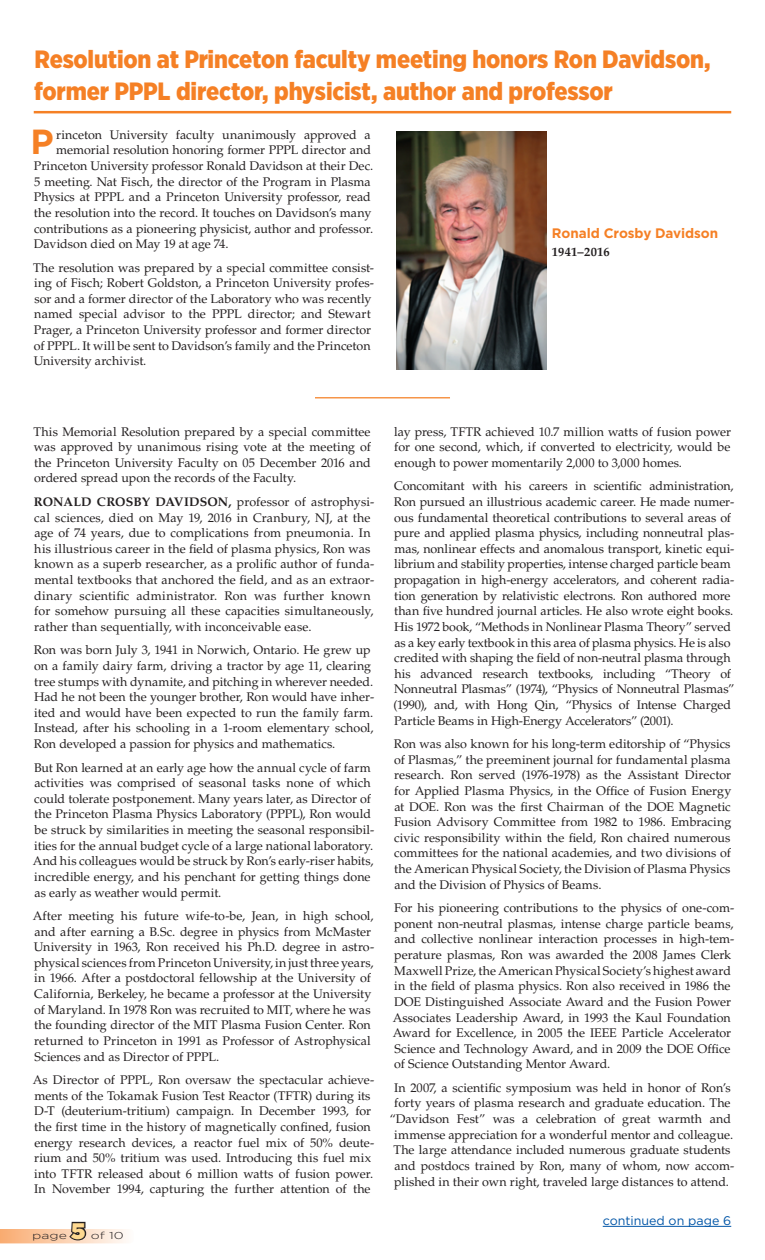
<style>
.page{position:relative;width:765px;height:1260px;background:#fff}
.page>*{position:absolute;margin:0;border:0;box-sizing:border-box;transform-origin:0 0}
.t1{font:700 34.88px "Gotham";color:#f58025}
.t2{font:900 25px/31.2px "Gotham Narrow";letter-spacing:-.01em;color:#f58025}
.t3{font:900 22.5px "Gotham";color:#ffd990}
.t4{font:700 13.75px "Gotham";letter-spacing:-.005em;color:#f58025}
.t5{font:12.5px/15.6px "Palatino LT Std";color:#231f20}
.t6{font:12.5px "Gotham";color:#0055a7}
.t7{font:700 12.5px "Palatino LT Std";letter-spacing:.015em;color:#231f20}
.t8{font:300 10px "Gotham";color:#231f20;scale:1.4 1}
.s1{font-weight:700}
</style>
<div class="page">
<img style="left:396px;top:132px;width:150px;height:238px">
<hr style="left:603px;top:1226px;width:128px;height:1px;background:#0055a7">
<hr style="left:315px;top:397px;width:135px;height:1px;background:#f58025">
<svg style="left:0;top:1221px;width:126px;height:22px"></svg>
<hr style="left:34px;top:111px;width:697px;height:2px;background:#f58025">
<h2 class="t2" style="left:34px;top:44px;width:678px">Resolution at Princeton faculty meeting honors Ron Davidson, former PPPL director, physicist, author and professor</h2>
<h1 class="t1" style="left:31px;top:119px;width:25px">P</h1>
<p class="t5" style="left:56px;top:127px;width:316px">rinceton University faculty unanimously approved a</p>
<p class="t5" style="left:56px;top:143px;width:316px">memorial resolution honoring former PPPL director and</p>
<p class="t5" style="left:34px;top:158px;width:341px">Princeton University professor Ronald Davidson at their Dec.</p>
<p class="t5" style="left:34px;top:174px;width:338px">5 meeting. Nat Fisch, the director of the Program in Plasma</p>
<p class="t5" style="left:34px;top:189px;width:339px">Physics at PPPL and a Princeton University professor, read</p>
<p class="t5" style="left:34px;top:205px;width:339px">the resolution into the record. It touches on Davidson’s many</p>
<p class="t5" style="left:34px;top:221px;width:341px">contributions as a pioneering physicist, author and professor.</p>
<p class="t5" style="left:34px;top:236px;width:196px">Davidson died on May 19 at age 74.</p>
<p class="t5" style="left:33px;top:260px;width:342px">The resolution was prepared by a special committee consist&shy;ing of Fisch; Robert Goldston, a Princeton University profes&shy;sor and a former director of the Laboratory who was recently named special advisor to the PPPL director; and Stewart Prager, a Princeton University professor and former director of PPPL. It will be sent to Davidson’s family and the Princeton University archivist.</p>
<p class="t4" style="left:552px;top:224px;width:168px">Ronald Crosby Davidson</p>
<p class="t7" style="left:552px;top:244px;width:59px">1941–2016</p>
<p class="t5" style="left:33px;top:424px;width:339px;text-align:justify">This Memorial Resolution prepared by a special committee was approved by unanimous rising vote at the meeting of the Princeton University Faculty on 05 December 2016 and ordered spread upon the records of the Faculty.</p>
<p class="t5" style="left:34px;top:494px;width:342px"><span class="s1">RONALD CROSBY DAVIDSON,</span> professor of astrophysi&shy;cal sciences, died on May 19, 2016 in Cranbury, NJ, at the age of 74 years, due to complications from pneumonia. In his illustrious career in the field of plasma physics, Ron was known as a superb researcher, as a prolific author of funda&shy;mental textbooks that anchored the field, and as an extraor&shy;dinary scientific administrator. Ron was further known for somehow pursuing all these capacities simultaneously, rather than sequentially, with inconceivable ease.</p>
<p class="t5" style="left:34px;top:643px;width:342px">Ron was born July 3, 1941 in Norwich, Ontario. He grew up on a family dairy farm, driving a tractor by age 11, clearing tree stumps with dynamite, and pitching in wherever needed.<br>Had he not been the younger brother, Ron would have inher&shy;ited and would have been expected to run the family farm.<br>Instead, after his schooling in a 1-room elementary school, Ron developed a passion for physics and mathematics.</p>
<p class="t5" style="left:33px;top:760px;width:343px">But Ron learned at an early age how the annual cycle of farm activities was comprised of seasonal tasks none of which could tolerate postponement. Many years later, as Director of the Princeton Plasma Physics Laboratory (PPPL), Ron would be struck by similarities in meeting the seasonal responsibil&shy;ities for the annual budget cycle of a large national laboratory.<br>And his colleagues would be struck by Ron’s early-riser habits, incredible energy, and his penchant for getting things done as early as weather would permit.</p>
<p class="t5" style="left:33px;top:908px;width:343px">After meeting his future wife-to-be, Jean, in high school, and after earning a B.Sc. degree in physics from McMaster University in 1963, Ron received his Ph.D. degree in astro&shy;physical sciences from Princeton University, in just three years, in 1966. After a postdoctoral fellowship at the University of California, Berkeley, he became a professor at the University of Maryland. In 1978 Ron was recruited to MIT, where he was the founding director of the MIT Plasma Fusion Center. Ron returned to Princeton in 1991 as Professor of Astrophysical Sciences and as Director of PPPL.</p>
<p class="t5" style="left:33px;top:1072px;width:343px">As Director of PPPL, Ron oversaw the spectacular achieve&shy;ments of the Tokamak Fusion Test Reactor (TFTR) during its D-T (deuterium-tritium) campaign. In December 1993, for the first time in the history of magnetically confined, fusion energy research devices, a reactor fuel mix of 50% deute&shy;rium and 50% tritium was used. Introducing this fuel mix into TFTR released about 6 million watts of fusion power.<br>In November 1994, capturing the further attention of the</p>
<p class="t8" style="left:32px;top:1229px;width:26px">page</p>
<h3 class="t3" style="left:71px;top:1215px;width:16px">5</h3>
<p class="t8" style="left:91px;top:1229px;width:25px">of 10</p>
<p class="t5" style="left:394px;top:424px;width:338px;text-align:justify">lay press, TFTR achieved 10.7 million watts of fusion power for one second, which, if converted to electricity, would be enough to power momentarily 2,000 to 3,000 homes.</p>
<p class="t5" style="left:394px;top:478px;width:342px">Concomitant with his careers in scientific administration, Ron pursued an illustrious academic career. He made numer&shy;ous fundamental theoretical contributions to several areas of pure and applied plasma physics, including nonneutral plas&shy;mas, nonlinear effects and anomalous transport, kinetic equi&shy;librium and stability properties, intense charged particle beam propagation in high-energy accelerators, and coherent radia&shy;tion generation by relativistic electrons. Ron authored more than five hundred journal articles. He also wrote eight books.<br>His 1972 book, “Methods in Nonlinear Plasma Theory” served as a key early textbook in this area of plasma physics. He is also credited with shaping the field of non-neutral plasma through his advanced research textbooks, including “Theory of Nonneutral Plasmas” (1974), “Physics of Nonneutral Plasmas” (1990), and, with Hong Qin, “Physics of Intense Charged Particle Beams in High-Energy Accelerators” (2001).</p>
<p class="t5" style="left:394px;top:736px;width:339px;text-align:justify">Ron was also known for his long-term editorship of “Physics of Plasmas,” the preeminent journal for fundamental plasma research. Ron served (1976-1978) as the Assistant Director for Applied Plasma Physics, in the Office of Fusion Energy at DOE. Ron was the first Chairman of the DOE Magnetic Fusion Advisory Committee from 1982 to 1986. Embracing civic responsibility within the field, Ron chaired numerous committees for the national academies, and two divisions of the American Physical Society, the Division of Plasma Physics and the Division of Physics of Beams.</p>
<p class="t5" style="left:393px;top:900px;width:343px">For his pioneering contributions to the physics of one-com&shy;ponent non-neutral plasmas, intense charge particle beams, and collective nonlinear interaction processes in high-tem&shy;perature plasmas, Ron was awarded the 2008 James Clerk Maxwell Prize, the American Physical Society’s highest award in the field of plasma physics. Ron also received in 1986 the DOE Distinguished Associate Award and the Fusion Power Associates Leadership Award, in 1993 the Kaul Foundation Award for Excellence, in 2005 the IEEE Particle Accelerator Science and Technology Award, and in 2009 the DOE Office of Science Outstanding Mentor Award.</p>
<p class="t5" style="left:390px;top:1080px;width:346px;text-align:center">In 2007, a scientific symposium was held in honor of Ron’s forty years of plasma research and graduate education. The “Davidson Fest” was a celebration of great warmth and immense appreciation for a wonderful mentor and colleague.<br>The large attendance included numerous graduate students and postdocs trained by Ron, many of whom, now accom&shy;plished in their own right, traveled large distances to attend.</p>
<p class="t6" style="left:603px;top:1212px;width:130px">continued on page 6</p>
</div>
